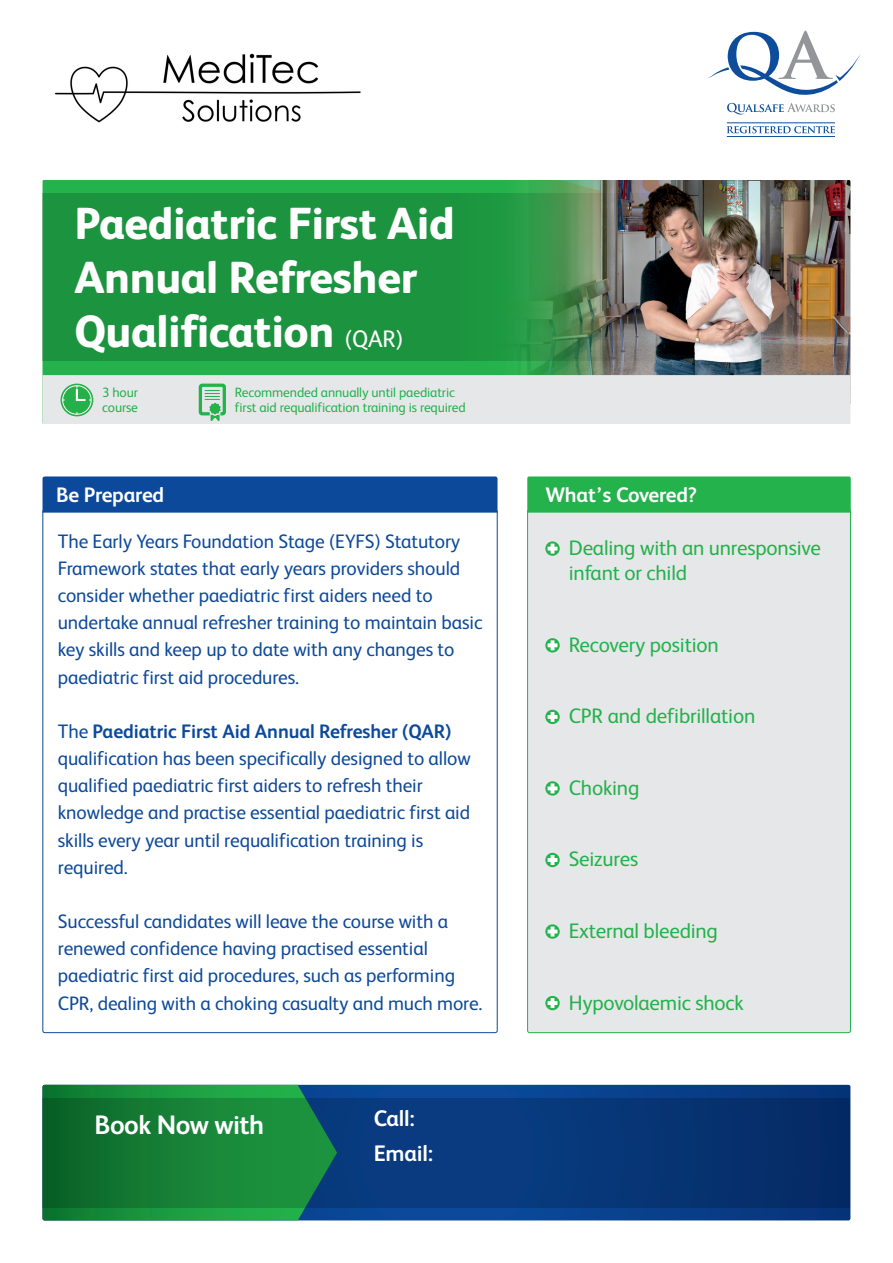
<style>
.page{position:relative;width:893px;height:1263px;background:#fff}
.page>*{position:absolute;margin:0;border:0;box-sizing:border-box;transform-origin:0 0}
.t1{font:800 45px/54px "FS Albert";letter-spacing:-.01em;color:#fff}
.t2{font:700 26.7px "FS Albert";letter-spacing:-.02em;color:#fff}
.t3{font:700 22.5px/34.5px "FS Albert";letter-spacing:-.01em;color:#fff}
.t4{font:21px/25.2px "FS Albert";letter-spacing:-.01em;color:#23b24b}
.t5{font:700 21px "FS Albert";letter-spacing:-.01em;color:#fff}
.t6{font:19.5px/27.2px "FS Albert";letter-spacing:-.005em;color:#0d499a}
.t7{font:13.5px/15px "FS Albert";letter-spacing:-.01em;color:#23b24b}
.s1{font-weight:400;font-size:24px}
.s2{font-weight:700}
</style>
<div class="page">
<img style="left:610px;top:180px;width:240px;height:195px">
<svg style="left:43px;top:180px;width:568px;height:245px;background:#2aae4e"></svg>
<svg style="left:337px;top:1085px;width:513px;height:135px;background:#09418e"></svg>
<svg style="left:43px;top:1085px;width:294px;height:135px;background:#178e49"></svg>
<img style="left:43px;top:193px;width:807px;height:168px">
<svg style="left:43px;top:1098px;width:807px;height:110px;background:#0c4e60"></svg>
<svg style="left:43px;top:375px;width:807px;height:50px;background:#e0e5e4"></svg>
<svg style="left:727px;top:103px;width:108px;height:12px"></svg>
<svg style="left:707px;top:31px;width:153px;height:64px"></svg>
<svg style="left:727px;top:126px;width:108px;height:7px"></svg>
<hr style="left:727px;top:123px;width:108px;height:1px;background:#0d4d9b">
<hr style="left:727px;top:136px;width:108px;height:1px;background:#0d4d9b">
<div style="left:528px;top:509px;width:322px;height:524px;background:#e6e7e9;border-radius:2px"></div>
<div style="left:527px;top:476px;width:324px;height:37px;background:#23b24b"></div>
<svg style="left:545px;top:541px;width:15px;height:15px"></svg>
<svg style="left:547px;top:544px;width:10px;height:10px"></svg>
<svg style="left:545px;top:638px;width:15px;height:14px"></svg>
<svg style="left:547px;top:640px;width:10px;height:10px"></svg>
<svg style="left:545px;top:710px;width:15px;height:14px"></svg>
<svg style="left:547px;top:712px;width:10px;height:10px"></svg>
<svg style="left:545px;top:781px;width:15px;height:15px"></svg>
<svg style="left:547px;top:783px;width:10px;height:10px"></svg>
<svg style="left:545px;top:853px;width:15px;height:14px"></svg>
<svg style="left:547px;top:855px;width:10px;height:10px"></svg>
<svg style="left:545px;top:924px;width:15px;height:15px"></svg>
<svg style="left:547px;top:926px;width:10px;height:10px"></svg>
<svg style="left:545px;top:996px;width:15px;height:14px"></svg>
<svg style="left:547px;top:998px;width:10px;height:10px"></svg>
<div style="left:43px;top:476px;width:454px;height:37px;background:#0d499a"></div>
<img style="left:54px;top:53px;width:307px;height:70px">
<h1 class="t1" style="left:74px;top:196px;width:382px">Paediatric First Aid<br>Annual Refresher<br>Qualification <span class="s1">(QAR)</span></h1>
<p class="t7" style="left:102px;top:385px;width:37px">3 hour course</p>
<p class="t7" style="left:235px;top:385px;width:232px">Recommended annually until paediatric first aid requalification training is required</p>
<p class="t5" style="left:56px;top:483px;width:110px">Be Prepared</p>
<p class="t5" style="left:545px;top:483px;width:153px">What’s Covered?</p>
<p class="t6" style="left:58px;top:527px;width:426px">The Early Years Foundation Stage (EYFS) Statutory Framework states that early years providers should consider whether paediatric first aiders need to undertake annual refresher training to maintain basic key skills and keep up to date with any changes to paediatric first aid procedures.</p>
<p class="t6" style="left:58px;top:718px;width:414px">The <span class="s2">Paediatric First Aid Annual Refresher (QAR) </span>qualification has been specifically designed to allow qualified paediatric first aiders to refresh their knowledge and practise essential paediatric first aid skills every year until requalification training is required.</p>
<p class="t6" style="left:58px;top:908px;width:426px">Successful candidates will leave the course with a renewed confidence having practised essential paediatric first aid procedures, such as performing CPR, dealing with a choking casualty and much more.</p>
<h2 class="t2" style="left:95px;top:1110px;width:171px">Book Now with</h2>
<p class="t3" style="left:374px;top:1101px;width:61px">Call:<br>Email:</p>
<p class="t4" style="left:569px;top:535px;width:254px">Dealing with an unresponsive infant or child</p>
<p class="t4" style="left:569px;top:632px;width:152px">Recovery position</p>
<p class="t4" style="left:569px;top:704px;width:188px">CPR and defibrillation</p>
<p class="t4" style="left:569px;top:775px;width:72px">Choking</p>
<p class="t4" style="left:569px;top:847px;width:71px">Seizures</p>
<p class="t4" style="left:569px;top:918px;width:151px">External bleeding</p>
<p class="t4" style="left:569px;top:990px;width:176px">Hypovolaemic shock</p>
</div>
